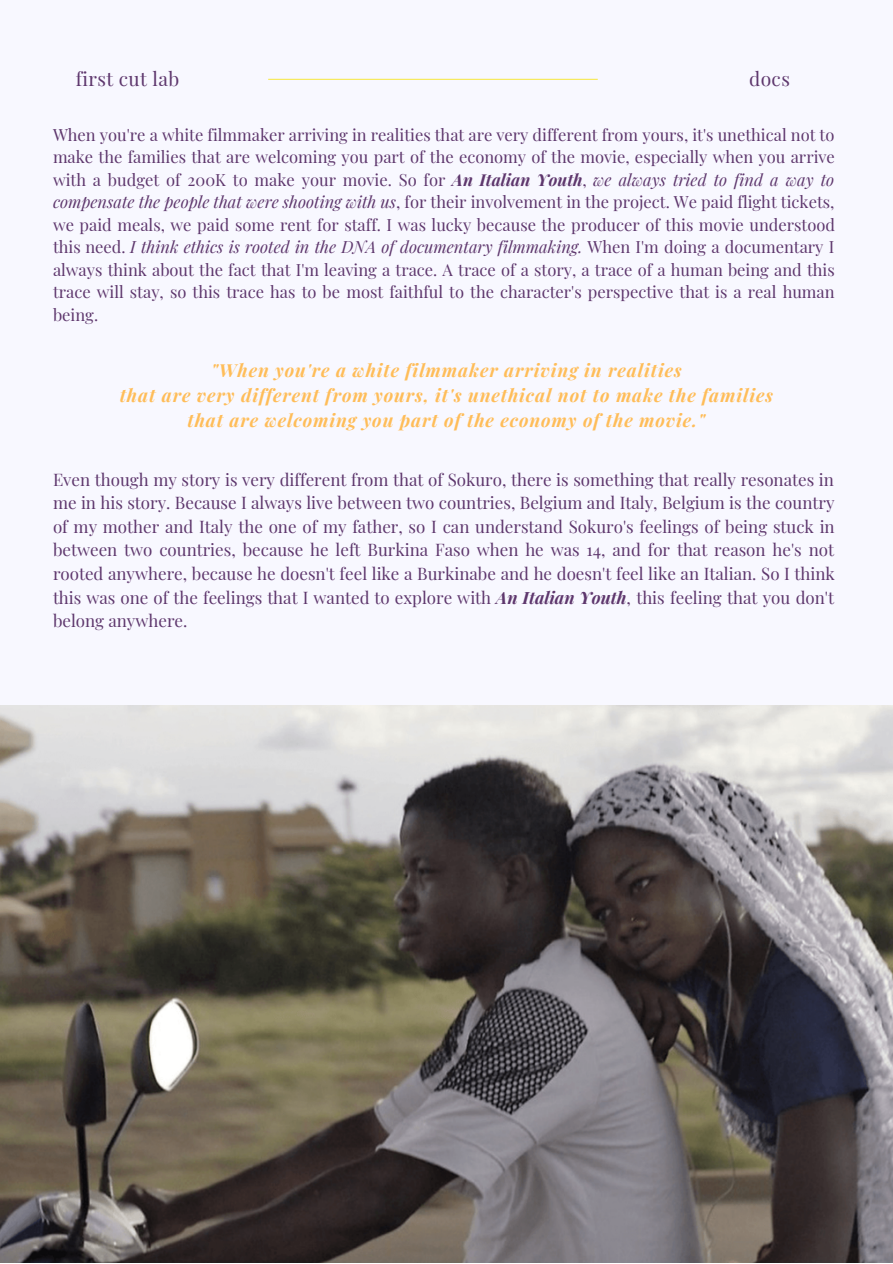
<style>
.page{position:relative;width:893px;height:1264px;background:#fff}
.page>*{position:absolute;margin:0;border:0;box-sizing:border-box;transform-origin:0 0}
.t1{font:19.2px "Playfair Display";letter-spacing:.02em;color:#5e376d}
.t2{font:italic 700 18px/24.8px "Playfair Display";letter-spacing:.05em;color:#ffbd59;text-align:center}
.t3{font:16.95px/23.5px "Playfair Display";color:#5e376d;text-align:justify}
.t4{font:16.5px/22.5px "Playfair Display";color:#5e376d;text-align:justify}
.s1{font-weight:700;font-style:italic}
.s2{font-style:italic}
</style>
<div class="page">
<div style="left:0;top:0;width:892px;height:1262px;background:#f8f8ff"></div>
<hr style="left:268px;top:79px;width:329px;height:1px;background:#f7e951">
<img style="left:0;top:705px;width:892px;height:557px">
<p class="t1" style="left:76px;top:65px;width:105px">first cut lab</p>
<p class="t1" style="left:749px;top:65px;width:42px">docs</p>
<p class="t4" style="left:53px;top:123px;width:783px">When you're a white filmmaker arriving in realities that are very different from yours, it's unethical not to make the families that are welcoming you part of the economy of the movie, especially when you arrive with a budget of 200K to make your movie. So for <span class="s1">An Italian Youth</span>, <span class="s2">we always tried to find a way to compensate the people that were shooting with us</span>, for their involvement in the project. We paid flight tickets, we paid meals, we paid some rent for staff. I was lucky because the producer of this movie understood this need. <span class="s2">I think ethics is rooted in the DNA of documentary filmmaking.</span> When I'm doing a documentary I always think about the fact that I'm leaving a trace. A trace of a story, a trace of a human being and this trace will stay, so this trace has to be most faithful to the character's perspective that is a real human being.</p>
<p class="t2" style="left:120px;top:357px;width:654px">"When you're a white filmmaker arriving in realities<br>that are very different from yours, it's unethical not to make the families that are welcoming you part of the economy of the movie."</p>
<p class="t3" style="left:53px;top:467px;width:783px">Even though my story is very different from that of Sokuro, there is something that really resonates in me in his story. Because I always live between two countries, Belgium and Italy, Belgium is the country of my mother and Italy the one of my father, so I can understand Sokuro's feelings of being stuck in between two countries, because he left Burkina Faso when he was 14, and for that reason he's not rooted anywhere, because he doesn't feel like a Burkinabe and he doesn't feel like an Italian. So I think this was one of the feelings that I wanted to explore with <span class="s1">An Italian Youth</span>, this feeling that you don't belong anywhere.</p>
</div>
